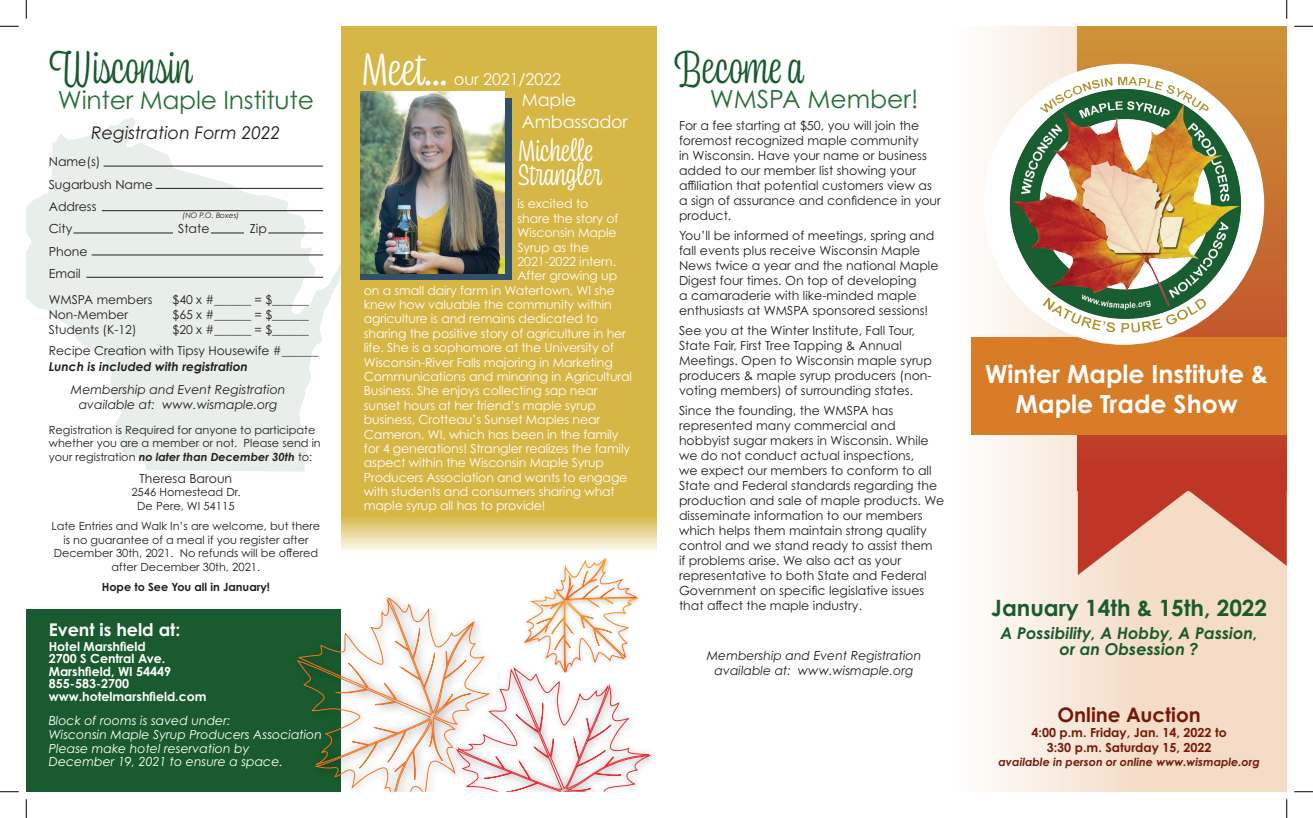
<style>
.page{position:relative;width:1313px;height:818px;background:#fff}
.page>*{position:absolute;margin:0;border:0;box-sizing:border-box;transform-origin:0 0}
.t1{font:300 47.5px "Coniferous";color:#fff}
.t2{font:300 46.25px "Coniferous";color:#195b2e}
.t3{font:300 31.25px/23.8px "Coniferous";letter-spacing:.01em;color:#fff}
.t4{font:700 25px/30px "Century Gothic Pro";color:#fff;text-align:center}
.t5{font:25px "Century Gothic Pro";letter-spacing:-.01em;color:#2a703b}
.t6{font:700 22.5px "Century Gothic Pro";color:#195b2e}
.t7{font:700 20px "Century Gothic Pro";color:#761807}
.t8{font:italic 17.5px "Century Gothic Pro";color:#231f20}
.t9{font:17.5px/22.5px "Century Gothic Pro";letter-spacing:-.01em;color:#fff}
.t10{font:700 17.5px "Century Gothic Pro";color:#fff}
.t11{font:italic 700 16.25px/16.2px "Century Gothic Pro";color:#195b2e;text-align:center}
.t12{font:16.25px "Century Gothic Pro";letter-spacing:-.01em;color:#fff}
.t13{font:12.5px/15px "Century Gothic Pro";color:#231f20}
.t14{font:12.5px "Century Gothic Pro";letter-spacing:-.01em;color:#fff}
.t15{font:italic 12.5px/13.8px "Century Gothic Pro";color:#fff}
.t16{font:italic 12.5px/15px "Century Gothic Pro";color:#231f20;text-align:center}
.t17{font:700 12.5px/12.5px "Century Gothic Pro";color:#fff}
.t18{font:700 12.5px/15px "Century Gothic Pro";color:#761807;text-align:center}
.t19{font:12.25px/21.2px "Century Gothic Pro";color:#231f20}
.t20{font:italic 700 12.25px "Century Gothic Pro";color:#231f20}
.t21{font:11.25px/13.5px "Century Gothic Pro";color:#231f20;text-align:center}
.t22{font:italic 700 11.25px "Century Gothic Pro";color:#761807}
.t23{font:700 11.25px "Century Gothic Pro";color:#231f20}
.t24{font:italic 7.5px "Century Gothic Pro";color:#231f20}
.s1{font-weight:700;font-style:italic}
</style>
<div class="page">
<div style="left:26px;top:609px;width:315px;height:182px;background:#195b2e"></div>
<div style="left:954px;top:26px;width:332px;height:765px;background:linear-gradient(to right,#fcf8f4,#f1d4b8)"></div>
<svg style="left:26px;top:118px;width:315px;height:353px;fill:#e8eeea"></svg>
<svg style="left:1077px;top:26px;width:209px;height:464px"></svg>
<div style="left:971px;top:338px;width:315px;height:97px;background:#d87c28"></div>
<div style="left:983px;top:64px;width:281px;height:281px;background:#fff;border-radius:50%"></div>
<img style="left:990px;top:71px;width:267px;height:267px">
<hr style="left:104px;top:166px;width:219px;height:1px;background:#231f20">
<hr style="left:156px;top:188px;width:167px;height:1px;background:#231f20">
<hr style="left:102px;top:210px;width:221px;height:1px;background:#231f20">
<hr style="left:73px;top:233px;width:100px;height:1px;background:#231f20">
<hr style="left:211px;top:233px;width:33px;height:1px;background:#231f20">
<hr style="left:268px;top:233px;width:55px;height:1px;background:#231f20">
<hr style="left:92px;top:254px;width:231px;height:1px;background:#231f20">
<hr style="left:86px;top:277px;width:237px;height:1px;background:#231f20">
<svg style="left:1077px;top:490px;width:209px;height:85px"></svg>
<div style="left:341px;top:26px;width:315px;height:530px;background:#d6b645"></div>
<div style="left:361px;top:98px;width:151px;height:182px;background:linear-gradient(to right,#314f68,#314f68)"></div>
<img style="left:361px;top:92px;width:143px;height:181px">
<svg style="left:297px;top:547px;width:360px;height:244px"></svg>
<img style="left:644px;top:547px;width:8px;height:93px">
<img style="left:642px;top:643px;width:10px;height:30px">
<svg style="left:0;top:25px;width:19px;height:2px"></svg>
<svg style="left:1294px;top:25px;width:18px;height:2px"></svg>
<svg style="left:0;top:791px;width:19px;height:1px"></svg>
<svg style="left:1294px;top:791px;width:18px;height:1px"></svg>
<svg style="left:25px;top:0;width:2px;height:19px"></svg>
<svg style="left:25px;top:799px;width:2px;height:19px"></svg>
<svg style="left:1286px;top:0;width:1px;height:19px"></svg>
<svg style="left:1286px;top:799px;width:1px;height:19px"></svg>
<h2 class="t2" style="left:49px;top:36px;width:146px">Wisconsin</h2>
<h2 class="t2" style="left:674px;top:36px;width:132px">Become a</h2>
<h1 class="t1" style="left:361px;top:36px;width:88px">Meet...</h1>
<h3 class="t12" style="left:454px;top:69px;width:109px">our 2021/2022</h3>
<h3 class="t5" style="left:709px;top:84px;width:210px">WMSPA Member!</h3>
<p class="t13" style="left:679px;top:118px;width:263px">For a fee starting at $50, you will join the foremost recognized maple community<br>in Wisconsin. Have your name or business added to our member list showing your affiliation that potential customers view as a sign of assurance and confidence in your product.</p>
<p class="t13" style="left:679px;top:228px;width:261px">You’ll be informed of meetings, spring and fall events plus receive Wisconsin Maple News twice a year and the national Maple Digest four times. On top of developing<br>a camaraderie with like-minded maple enthusiasts at WMSPA sponsored sessions!</p>
<p class="t13" style="left:679px;top:323px;width:254px">See you at the Winter Institute, Fall Tour, State Fair, First Tree Tapping &amp; Annual Meetings. Open to Wisconsin maple syrup producers &amp; maple syrup producers (non&shy;voting members) of surrounding states.</p>
<p class="t13" style="left:679px;top:403px;width:267px">Since the founding, the WMSPA has represented many commercial and hobbyist sugar makers in Wisconsin. While we do not conduct actual inspections,<br>we expect our members to conform to all State and Federal standards regarding the production and sale of maple products. We disseminate information to our members which helps them maintain strong quality control and we stand ready to assist them<br>if problems arise. We also act as your representative to both State and Federal Government on specific legislative issues that affect the maple industry.</p>
<h3 class="t5" style="left:58px;top:85px;width:258px">Winter Maple Institute</h3>
<h3 class="t8" style="left:91px;top:122px;width:191px">Registration Form 2022</h3>
<h3 class="t9" style="left:522px;top:88px;width:107px">Maple<br>Ambassador</h3>
<h3 class="t3" style="left:517px;top:137px;width:87px">Michelle<br>Strangler</h3>
<p class="t14" style="left:517px;top:196px;width:72px">is excited to</p>
<p class="t14" style="left:517px;top:210px;width:102px">share the story of</p>
<p class="t14" style="left:517px;top:225px;width:101px">Wisconsin Maple</p>
<p class="t14" style="left:517px;top:239px;width:73px">Syrup as the</p>
<p class="t14" style="left:517px;top:254px;width:100px">2021-2022 intern.</p>
<p class="t14" style="left:517px;top:268px;width:101px">After growing up</p>
<p class="t14" style="left:364px;top:282px;width:252px">on a small dairy farm in Watertown, WI she</p>
<p class="t14" style="left:364px;top:297px;width:249px">knew how valuable the community within</p>
<p class="t14" style="left:364px;top:311px;width:236px">agriculture is and remains dedicated to</p>
<p class="t14" style="left:364px;top:325px;width:264px">sharing the positive story of agriculture in her</p>
<p class="t14" style="left:364px;top:340px;width:251px">life. She is a sophomore at the University of</p>
<p class="t14" style="left:364px;top:354px;width:250px">Wisconsin-River Falls majoring in Marketing</p>
<p class="t14" style="left:364px;top:369px;width:270px">Communications and minoring in Agricultural</p>
<p class="t14" style="left:364px;top:383px;width:235px">Business. She enjoys collecting sap near</p>
<p class="t14" style="left:364px;top:397px;width:234px">sunset hours at her friend’s maple syrup</p>
<p class="t14" style="left:364px;top:412px;width:238px">business, Crotteau’s Sunset Maples near</p>
<p class="t14" style="left:364px;top:426px;width:256px">Cameron, WI, which has been in the family</p>
<p class="t14" style="left:364px;top:440px;width:268px">for 4 generations! Strangler realizes the family</p>
<p class="t14" style="left:364px;top:455px;width:242px">aspect within the Wisconsin Maple Syrup</p>
<p class="t14" style="left:364px;top:469px;width:265px">Producers Association and wants to engage</p>
<p class="t14" style="left:364px;top:484px;width:252px">with students and consumers sharing what</p>
<p class="t14" style="left:364px;top:498px;width:183px">maple syrup all has to provide!</p>
<p class="t13" style="left:49px;top:154px;width:53px">Name(s)</p>
<p class="t13" style="left:49px;top:173px;width:106px;line-height:22.2px">Sugarbush Name<br>Address<br>City</p>
<p class="t24" style="left:183px;top:210px;width:58px">(NO P.O. Boxes)</p>
<p class="t13" style="left:178px;top:221px;width:33px">State</p>
<p class="t13" style="left:250px;top:221px;width:19px">Zip</p>
<p class="t13" style="left:49px;top:240px;width:40px;line-height:22.2px">Phone<br>Email</p>
<p class="t19" style="left:49px;top:289px;width:105px">WMSPA members</p>
<p class="t19" style="left:172px;top:289px;width:138px">$40 x #______ = $______</p>
<p class="t19" style="left:49px;top:304px;width:81px">Non-Member</p>
<p class="t19" style="left:172px;top:304px;width:138px">$65 x #______ = $______</p>
<p class="t19" style="left:49px;top:318px;width:271px">Students (K-12)<br>Recipe Creation with Tipsy Housewife #______</p>
<p class="t20" style="left:49px;top:359px;width:201px">Lunch is included with registration</p>
<p class="t16" style="left:71px;top:382px;width:216px">Membership and Event Registration available at: www.wismaple.org</p>
<p class="t21" style="left:49px;top:423px;width:273px;text-align:left">Registration is Required for anyone to participate whether you are a member or not. Please send in your registration <span class="s1">no later than December 30th</span> to:</p>
<p class="t13" style="left:140px;top:470px;width:94px">Theresa Baroun</p>
<p class="t21" style="left:131px;top:485px;width:111px">2546 Homestead Dr.<br>De Pere, WI 54115</p>
<p class="t21" style="left:52px;top:518px;width:270px">Late Entries and Walk In’s are welcome, but there is no guarantee of a meal if you register after December 30th, 2021. No refunds will be offered after December 30th, 2021.</p>
<p class="t23" style="left:102px;top:580px;width:170px">Hope to See You all in January!</p>
<h3 class="t10" style="left:49px;top:618px;width:133px">Event is held at:</h3>
<p class="t17" style="left:49px;top:640px;width:159px">Hotel Marshfield<br>2700 S Central Ave.<br>Marshfield, WI 54449<br>855-583-2700 www.hotelmarshfield.com</p>
<p class="t15" style="left:49px;top:713px;width:275px">Block of rooms is saved under:<br>Wisconsin Maple Syrup Producers Association Please make hotel reservation by<br>December 19, 2021 to ensure a space.</p>
<p class="t16" style="left:706px;top:647px;width:216px">Membership and Event Registration available at: www.wismaple.org</p>
<h3 class="t4" style="left:985px;top:359px;width:284px">Winter Maple Institute &amp;<br>Maple Trade Show</h3>
<h3 class="t6" style="left:991px;top:594px;width:277px">January 14th &amp; 15th, 2022</h3>
<h3 class="t11" style="left:1000px;top:624px;width:259px">A Possibility, A Hobby, A Passion, or an Obsession ?</h3>
<h3 class="t7" style="left:1057px;top:702px;width:145px">Online Auction</h3>
<p class="t18" style="left:1031px;top:724px;width:197px">4:00 p.m. Friday, Jan. 14, 2022 to<br>3:30 p.m. Saturday 15, 2022</p>
<p class="t22" style="left:998px;top:754px;width:263px">available in person or online www.wismaple.org</p>
</div>
